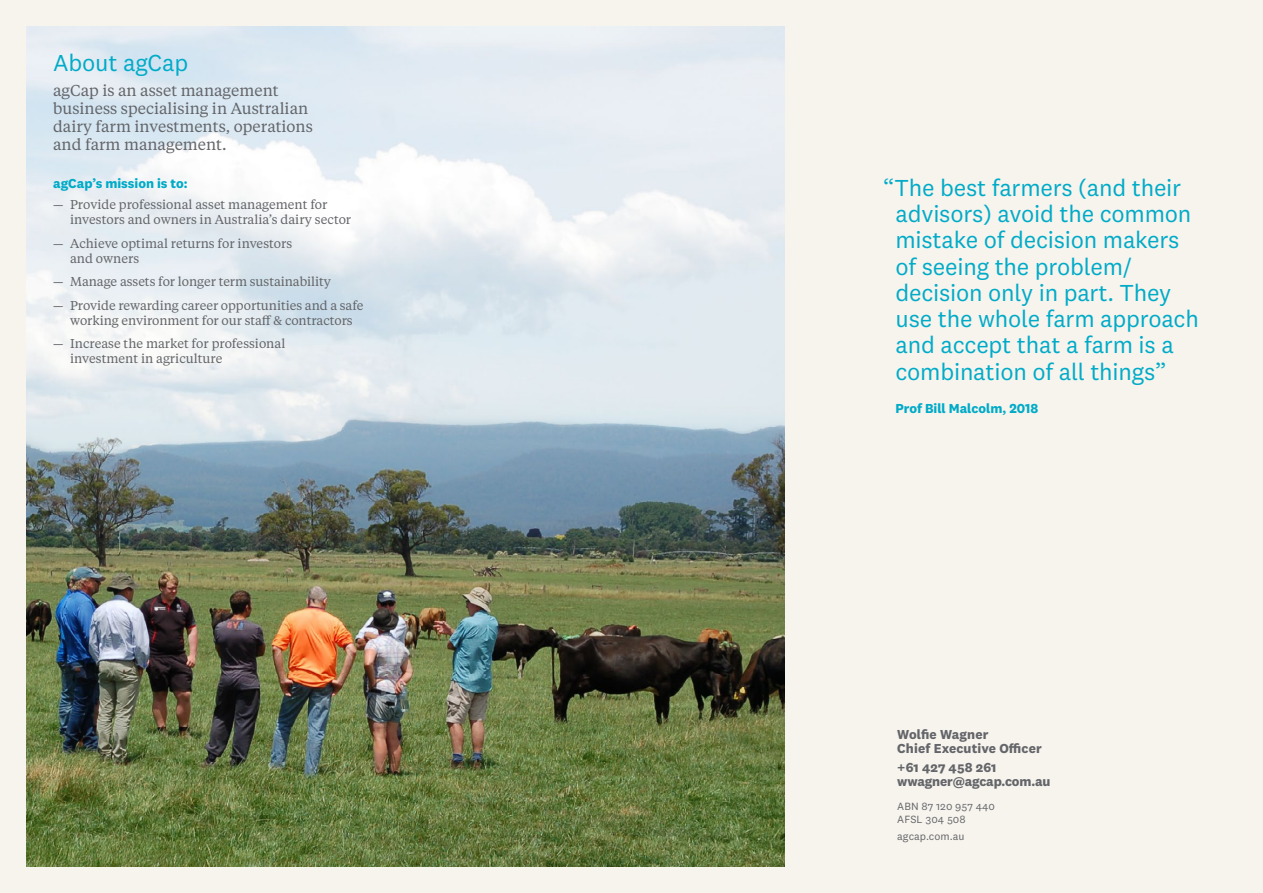
<style>
.page{position:relative;width:1263px;height:893px;background:#f7f3ed}
.page>*{position:absolute;margin:0;border:0;box-sizing:border-box;transform-origin:0 0}
.t1{font:24px/26.2px "National 2";letter-spacing:-.01em;color:#00abc8}
.t2{font:15.75px/18px "Tiempos Text";color:#636569}
.t3{font:700 13.5px "National 2";color:#00abc8}
.t4{font:700 13.5px/14.2px "National 2";letter-spacing:.01em;color:#636569}
.t5{font:700 13.5px/14.2px "National 2";letter-spacing:-.01em;color:#636569}
.t6{font:12.75px/15px "Tiempos Text";color:#636569}
.t7{font:10.8px/12.8px "National 2";letter-spacing:.005em;color:#636569}
.s1{font-family:"National 2"}
</style>
<div class="page">
<img style="left:27px;top:27px;width:757px;height:839px">
<h1 class="t1" style="left:53px;top:50px;width:137px">About agCap</h1>
<p class="t2" style="left:53px;top:81px;width:261px">agCap is an asset management business specialising in Australian dairy farm investments, operations and farm management.</p>
<p class="t3" style="left:53px;top:175px;width:136px">agCap’s mission is to:</p>
<p class="t6" style="left:70px;top:197px;width:283px;text-indent:-17px"><span class="s1">—</span> Provide professional asset management for investors and owners in Australia’s dairy sector</p>
<p class="t6" style="left:70px;top:235px;width:224px;text-indent:-17px"><span class="s1">—</span> Achieve optimal returns for investors and owners</p>
<p class="t6" style="left:53px;top:274px;width:279px"><span class="s1">—</span> Manage assets for longer term sustainability</p>
<p class="t6" style="left:53px;top:297px;width:312px;text-align:center"><span class="s1">—</span> Provide rewarding career opportunities and a safe working environment for our staff &amp; contractors</p>
<p class="t6" style="left:70px;top:336px;width:217px;text-indent:-17px"><span class="s1">—</span> Increase the market for professional investment in agriculture</p>
<h1 class="t1" style="left:895px;top:174px;width:305px;text-indent:-13px">“The best farmers (and their advisors) avoid the common mistake of decision makers of seeing the problem/ decision only in part. They use the whole farm approach and accept that a farm is a combination of all things”</h1>
<p class="t3" style="left:895px;top:400px;width:144px">Prof Bill Malcolm, 2018</p>
<p class="t4" style="left:897px;top:727px;width:146px">Wolfie Wagner<br>Chief Executive Officer</p>
<p class="t5" style="left:897px;top:760px;width:155px">+61 427 458 261 wwagner@agcap.com.au</p>
<p class="t7" style="left:897px;top:800px;width:99px">ABN 87 120 957 440<br>AFSL 304 508</p>
<p class="t7" style="left:897px;top:830px;width:69px">agcap.com.au</p>
</div>
